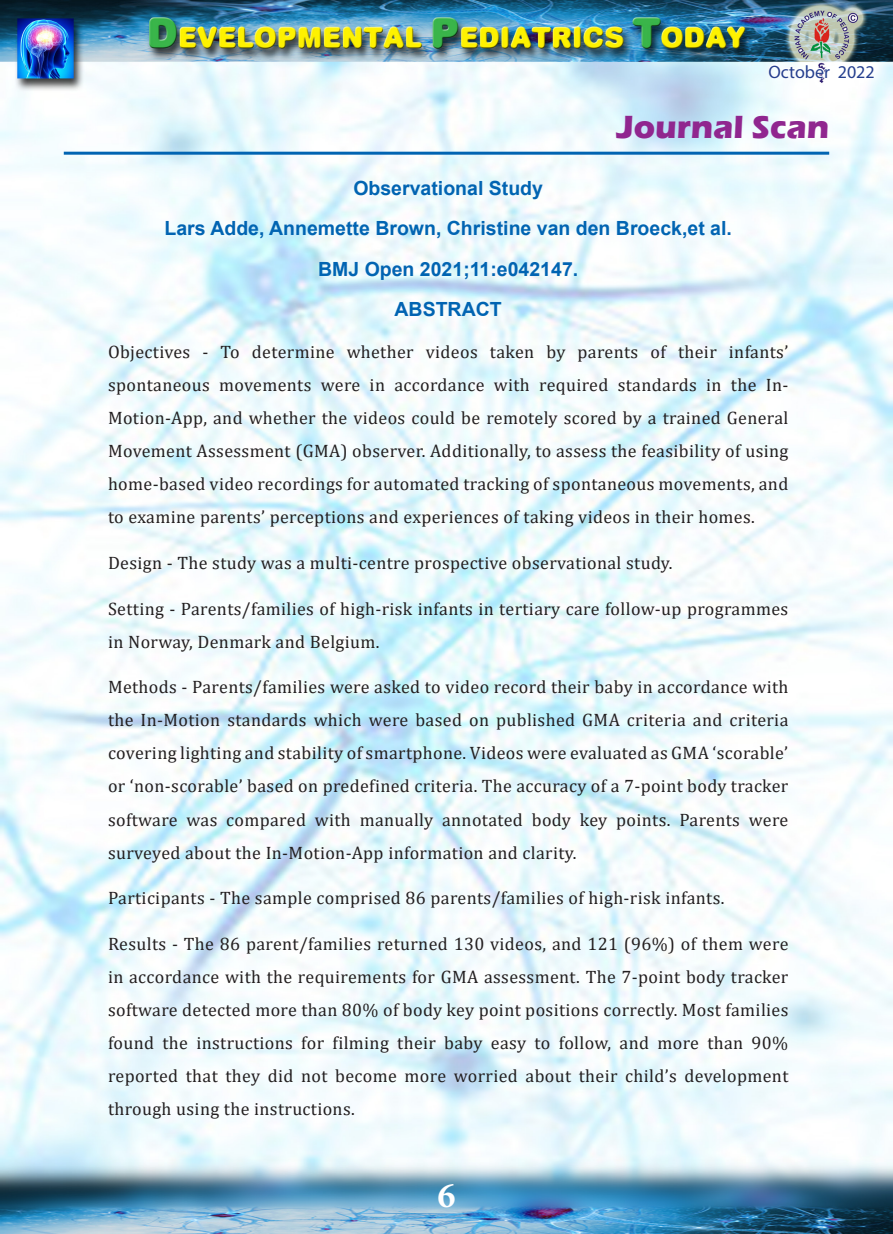
<style>
.page{position:relative;width:893px;height:1234px;background:#fff}
.page>*{position:absolute;margin:0;border:0;box-sizing:border-box;transform-origin:0 0}
.t1{font:700 36px "Minion Pro";color:#fff}
.head{font:700 33px "Eras ITC";color:#90268f}
.SUB_HEAD{font:700 19.5px "Arial";color:#0164b2}
.BODY{font:18px/33px "Cambria";letter-spacing:.02em;color:#231f20;text-align:justify}
.t2{font:18px "Myriad Pro";color:#253f8e}
</style>
<div class="page">
<img style="left:0;top:0;width:893px;height:1233px">
<svg style="left:768px;top:63px;width:107px;height:17px"></svg>
<hr style="left:64px;top:152px;width:765px;height:3px;background:#0164b2">
<p class="t2" style="left:768px;top:60px;width:108px">October 2022</p>
<p class="head" style="left:617px;top:108px;width:214px">Journal Scan</p>
<p class="SUB_HEAD" style="left:353px;top:174px;width:191px">Observational Study</p>
<p class="SUB_HEAD" style="left:164px;top:215px;width:569px">Lars Adde, Annemette Brown, Christine van den Broeck,et al.</p>
<p class="SUB_HEAD" style="left:318px;top:255px;width:262px">BMJ Open 2021;11:e042147.</p>
<p class="SUB_HEAD" style="left:395px;top:296px;width:109px">ABSTRACT</p>
<p class="BODY" style="left:108px;top:335px;width:682px">Objectives - To determine whether videos taken by parents of their infants’ spontaneous movements were in accordance with required standards in the In-Motion-App, and whether the videos could be remotely scored by a trained General Movement Assessment (GMA) observer. Additionally, to assess the feasibility of using home-based video recordings for automated tracking of spontaneous movements, and to examine parents’ perceptions and experiences of taking videos in their homes.</p>
<p class="BODY" style="left:108px;top:546px;width:566px">Design - The study was a multi-centre prospective observational study.</p>
<p class="BODY" style="left:108px;top:591px;width:682px">Setting - Parents/families of high-risk infants in tertiary care follow-up programmes in Norway, Denmark and Belgium.</p>
<p class="BODY" style="left:108px;top:670px;width:682px">Methods - Parents/families were asked to video record their baby in accordance with the In-Motion standards which were based on published GMA criteria and criteria covering lighting and stability of smartphone. Videos were evaluated as GMA ‘scorable’ or ‘non-scorable’ based on predefined criteria. The accuracy of a 7-point body tracker software was compared with manually annotated body key points. Parents were surveyed about the In-Motion-App information and clarity.</p>
<p class="BODY" style="left:108px;top:881px;width:618px">Participants - The sample comprised 86 parents/families of high-risk infants.</p>
<p class="BODY" style="left:108px;top:927px;width:682px">Results - The 86 parent/families returned 130 videos, and 121 (96%) of them were in accordance with the requirements for GMA assessment. The 7-point body tracker software detected more than 80% of body key point positions correctly. Most families found the instructions for filming their baby easy to follow, and more than 90% reported that they did not become more worried about their child’s development through using the instructions.</p>
<h1 class="t1" style="left:437px;top:1169px;width:19px">6</h1>
</div>
